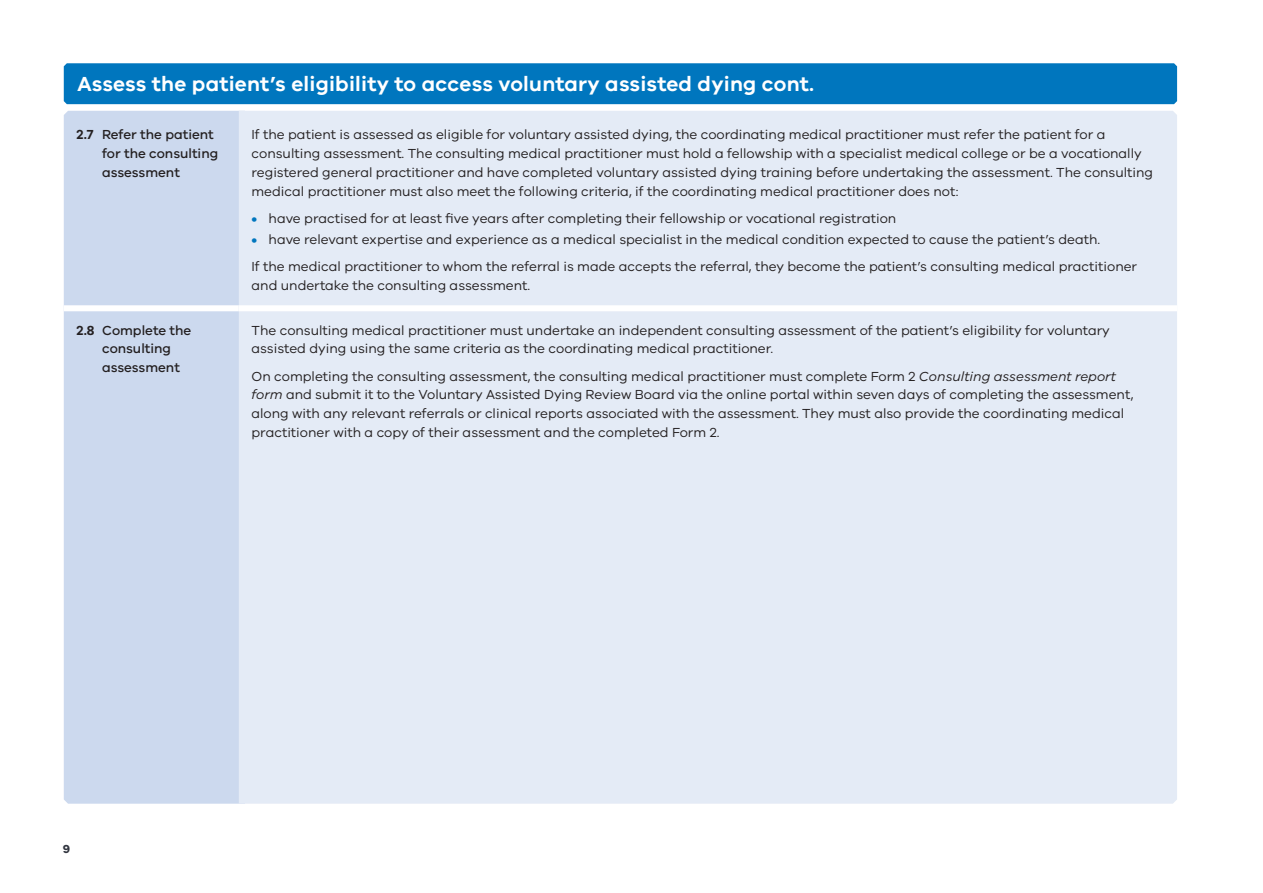
<style>
.page{position:relative;width:1263px;height:893px;background:#fff}
.page>*{position:absolute;margin:0;border:0;box-sizing:border-box;transform-origin:0 0}
.t1{font:600 21px "VIC";letter-spacing:.01em;color:#fff}
.t2{font:13.5px/18.8px "VIC";color:#231f20}
.t3{font:500 13.5px/18.8px "VIC";color:#231f20}
.t4{font:700 12px "VIC";color:#323640}
.s1{font-weight:600}
.s2{font-weight:600;color:#0076be}
.s3{font-style:italic}
</style>
<div class="page">
<div style="left:64px;top:111px;width:175px;height:693px;background:#ccd9ee"></div>
<div style="left:239px;top:111px;width:938px;height:693px;background:#e4ebf6"></div>
<div style="left:64px;top:63px;width:1113px;height:41px;background:#0076be"></div>
<div style="left:64px;top:305px;width:175px;height:6px;background:#fff"></div>
<div style="left:239px;top:305px;width:938px;height:6px;background:#fff"></div>
<h1 class="t1" style="left:77px;top:71px;width:738px">Assess the patient’s eligibility to access voluntary assisted dying cont.</h1>
<p class="t3" style="left:102px;top:125px;width:118px;text-indent:-26px"><span class="s1">2.7</span> Refer the patient for the consulting assessment</p>
<p class="t2" style="left:252px;top:125px;width:903px">If the patient is assessed as eligible for voluntary assisted dying, the coordinating medical practitioner must refer the patient for a consulting assessment. The consulting medical practitioner must hold a fellowship with a specialist medical college or be a vocationally registered general practitioner and have completed voluntary assisted dying training before undertaking the assessment. The consulting medical practitioner must also meet the following criteria, if the coordinating medical practitioner does not:</p>
<p class="t2" style="left:252px;top:208px;width:646px"><span class="s2">•</span> have practised for at least five years after completing their fellowship or vocational registration</p>
<p class="t2" style="left:252px;top:225px;width:887px;line-height:27.3px"><span class="s2">•</span> have relevant expertise and experience as a medical specialist in the medical condition expected to cause the patient’s death.<br>If the medical practitioner to whom the referral is made accepts the referral, they become the patient’s consulting medical practitioner</p>
<p class="t2" style="left:252px;top:275px;width:280px">and undertake the consulting assessment.</p>
<p class="t3" style="left:102px;top:320px;width:91px;text-indent:-26px"><span class="s1">2.8</span> Complete the consulting assessment</p>
<p class="t2" style="left:252px;top:320px;width:860px">The consulting medical practitioner must undertake an independent consulting assessment of the patient’s eligibility for voluntary assisted dying using the same criteria as the coordinating medical practitioner.</p>
<p class="t2" style="left:252px;top:366px;width:883px">On completing the consulting assessment, the consulting medical practitioner must complete Form 2 <span class="s3">Consulting assessment report form</span> and submit it to the Voluntary Assisted Dying Review Board via the online portal within seven days of completing the assessment, along with any relevant referrals or clinical reports associated with the assessment. They must also provide the coordinating medical practitioner with a copy of their assessment and the completed Form 2.</p>
<p class="t4" style="left:63px;top:841px;width:9px">9</p>
</div>
